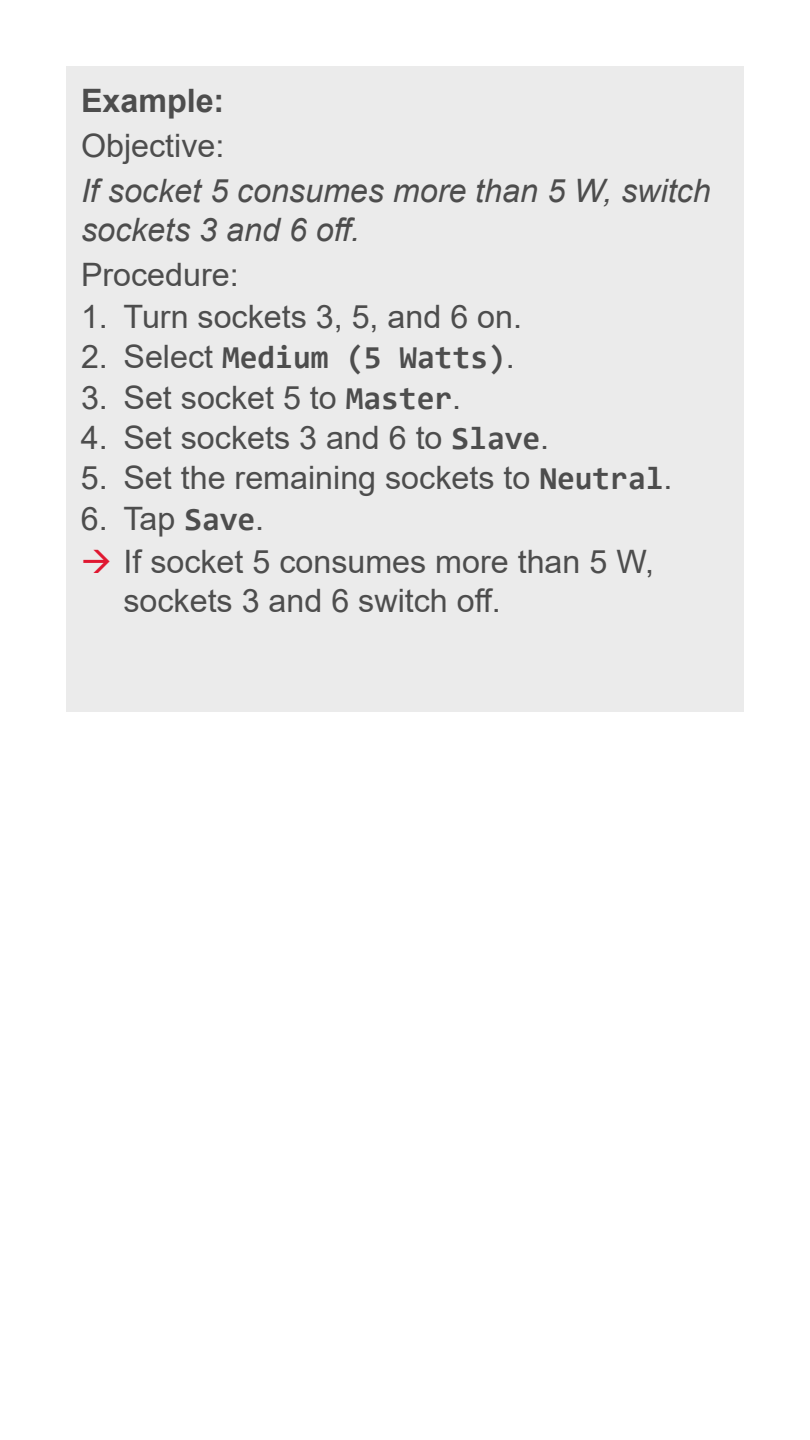
<style>
.page{position:relative;width:810px;height:1440px;background:#fff}
.page>*{position:absolute;margin:0;border:0;box-sizing:border-box;transform-origin:0 0}
.t1{font:32.25px/43.6px "Arial";color:#4d4d4d}
.t2{font:italic 32.25px/38.7px "Arial";color:#4d4d4d}
.t3{font:700 32.25px "Consolas";color:#4d4d4d}
.t4{font:700 32.25px "Arial";color:#4d4d4d}
.s1{font-family:"Arial";font-weight:400}
.s2{font-family:"Consolas";font-weight:700}
</style>
<div class="page">
<div style="left:66px;top:66px;width:678px;height:646px;background:#ebebeb"></div>
<p class="t4" style="left:81px;top:78px;width:145px">Example:</p>
<p class="t1" style="left:81px;top:124px;width:145px">Objective:</p>
<p class="t2" style="left:81px;top:172px;width:631px">If socket 5 consumes more than 5 W, switch sockets 3 and 6 off.</p>
<p class="t1" style="left:81px;top:253px;width:159px">Procedure:</p>
<p class="t1" style="left:81px;top:295px;width:443px">1. Turn sockets 3, 5, and 6 on.</p>
<p class="t3" style="left:81px;top:337px;width:435px"><span class="s1">2. Select</span> Medium (5 Watts)<span class="s1">.</span></p>
<p class="t1" style="left:81px;top:375px;width:382px">3. Set socket 5 to <span class="s2">Master</span>.</p>
<p class="t1" style="left:81px;top:416px;width:470px">4. Set sockets 3 and 6 to <span class="s2">Slave</span>.</p>
<p class="t1" style="left:81px;top:456px;width:593px">5. Set the remaining sockets to <span class="s2">Neutral</span>.</p>
<p class="t1" style="left:123px;top:497px;width:532px;text-indent:-43px">6. Tap <span class="s2">Save</span>.<br>If socket 5 consumes more than 5 W,</p>
<p class="t1" style="left:123px;top:579px;width:379px">sockets 3 and 6 switch off.</p>
</div>
